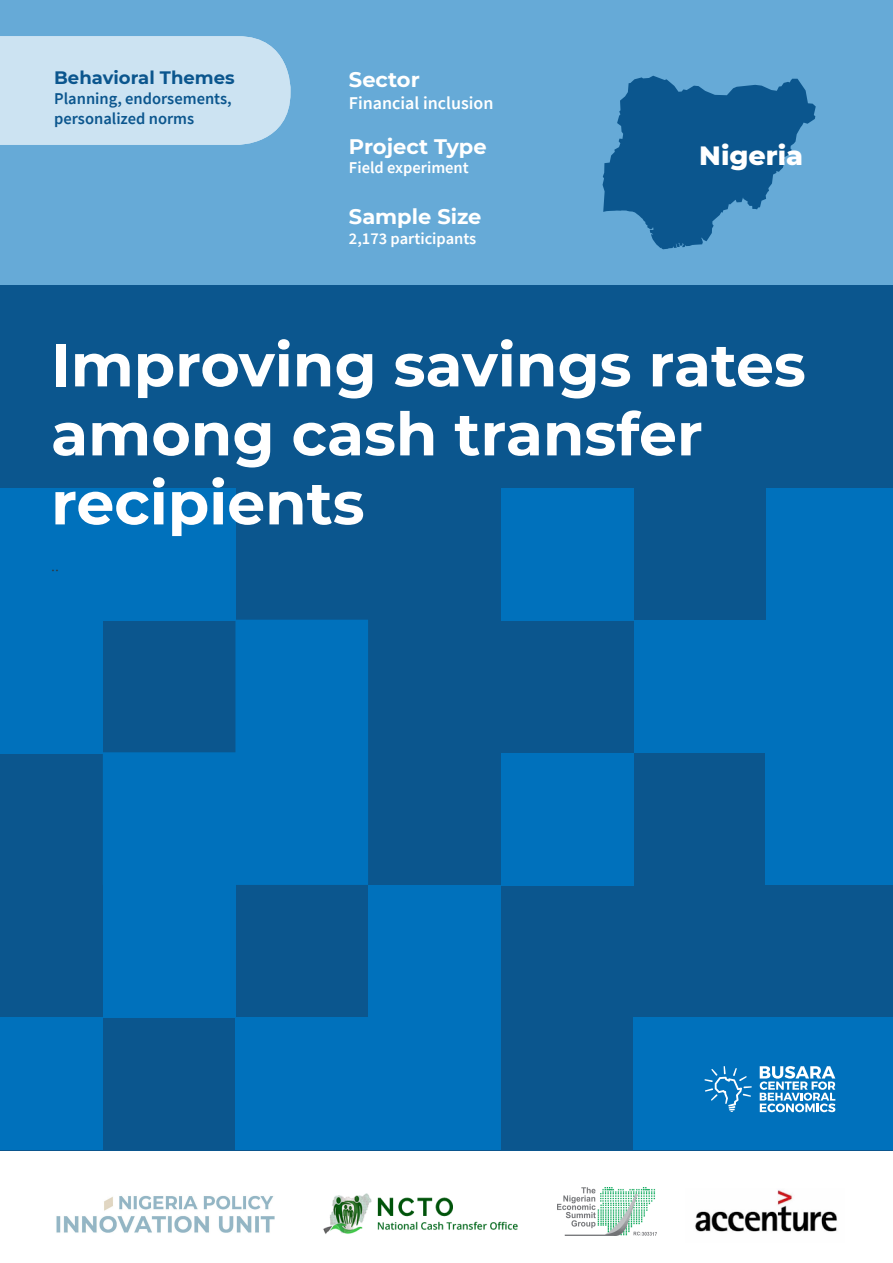
<style>
.page{position:relative;width:893px;height:1263px;background:#fff}
.page>*{position:absolute;margin:0;border:0;box-sizing:border-box;transform-origin:0 0}
.t1{font:700 60px/69px "Montserrat";color:#fff}
.t2{font:800 27px "Montserrat";color:#fff}
.t3{font:700 21px "Montserrat";color:#fff}
.t4{font:600 18px "Source Sans Pro";color:#fff}
.t5{font:700 18px "Montserrat";color:#0b568e}
.t6{font:300 18px "Source Sans Pro";color:#323232}
.t7{font:600 16.5px/19.8px "Source Sans Pro";color:#0b568e}
.t8{font:600 16.5px "Source Sans Pro";color:#fff}
</style>
<div class="page">
<div style="left:0;top:285px;width:893px;height:865px;background:#0b568e"></div>
<svg style="left:103px;top:620px;width:265px;height:265px;fill:#0071bc"></svg>
<div style="left:368px;top:886px;width:133px;height:264px;background:#0071bc"></div>
<div style="left:633px;top:1017px;width:260px;height:133px;background:#0071bc"></div>
<div style="left:766px;top:752px;width:127px;height:133px;background:#0071bc"></div>
<div style="left:0;top:1017px;width:103px;height:133px;background:#0071bc"></div>
<div style="left:235px;top:1017px;width:266px;height:133px;background:#0071bc"></div>
<div style="left:103px;top:753px;width:132px;height:264px;background:#0071bc"></div>
<div style="left:767px;top:488px;width:126px;height:265px;background:#0071bc"></div>
<div style="left:501px;top:753px;width:133px;height:133px;background:#0071bc"></div>
<div style="left:634px;top:620px;width:259px;height:133px;background:#0071bc"></div>
<div style="left:501px;top:488px;width:133px;height:132px;background:#0071bc"></div>
<div style="left:103px;top:488px;width:132px;height:132px;background:#0071bc"></div>
<div style="left:0;top:488px;width:103px;height:265px;background:#0071bc"></div>
<svg style="left:704px;top:1066px;width:48px;height:46px"></svg>
<svg style="left:760px;top:1066px;width:75px;height:46px"></svg>
<img style="left:56px;top:1196px;width:219px;height:37px">
<div style="left:0;top:0;width:893px;height:285px;background:#66aad7"></div>
<svg style="left:603px;top:76px;width:213px;height:173px"></svg>
<div style="left:0;top:36px;width:290px;height:109px;background:#cce3f2"></div>
<img style="left:323px;top:1193px;width:195px;height:41px">
<img style="left:557px;top:1188px;width:99px;height:47px">
<img style="left:695px;top:1190px;width:142px;height:42px">
<p class="t5" style="left:54px;top:65px;width:182px">Behavioral Themes</p>
<p class="t7" style="left:54px;top:88px;width:179px">Planning, endorsements, personalized norms</p>
<p class="t7" style="left:53px;top:88px;width:193px">Salie ce, Progre s tracking</p>
<p class="t3" style="left:349px;top:64px;width:72px">Sector</p>
<p class="t4" style="left:349px;top:91px;width:146px">Financial inclusion</p>
<p class="t3" style="left:349px;top:131px;width:139px">Project Type</p>
<p class="t8" style="left:349px;top:157px;width:121px">Field experiment</p>
<p class="t3" style="left:349px;top:201px;width:134px">Sample Size</p>
<p class="t8" style="left:349px;top:227px;width:129px">2,173 participants</p>
<p class="t2" style="left:699px;top:136px;width:105px">Nigeria</p>
<p class="t1" style="left:51px;top:328px;width:756px">Improving savings rates among cash transfer recipients</p>
<p class="t6" style="left:51px;top:554px;width:9px">..</p>
</div>
